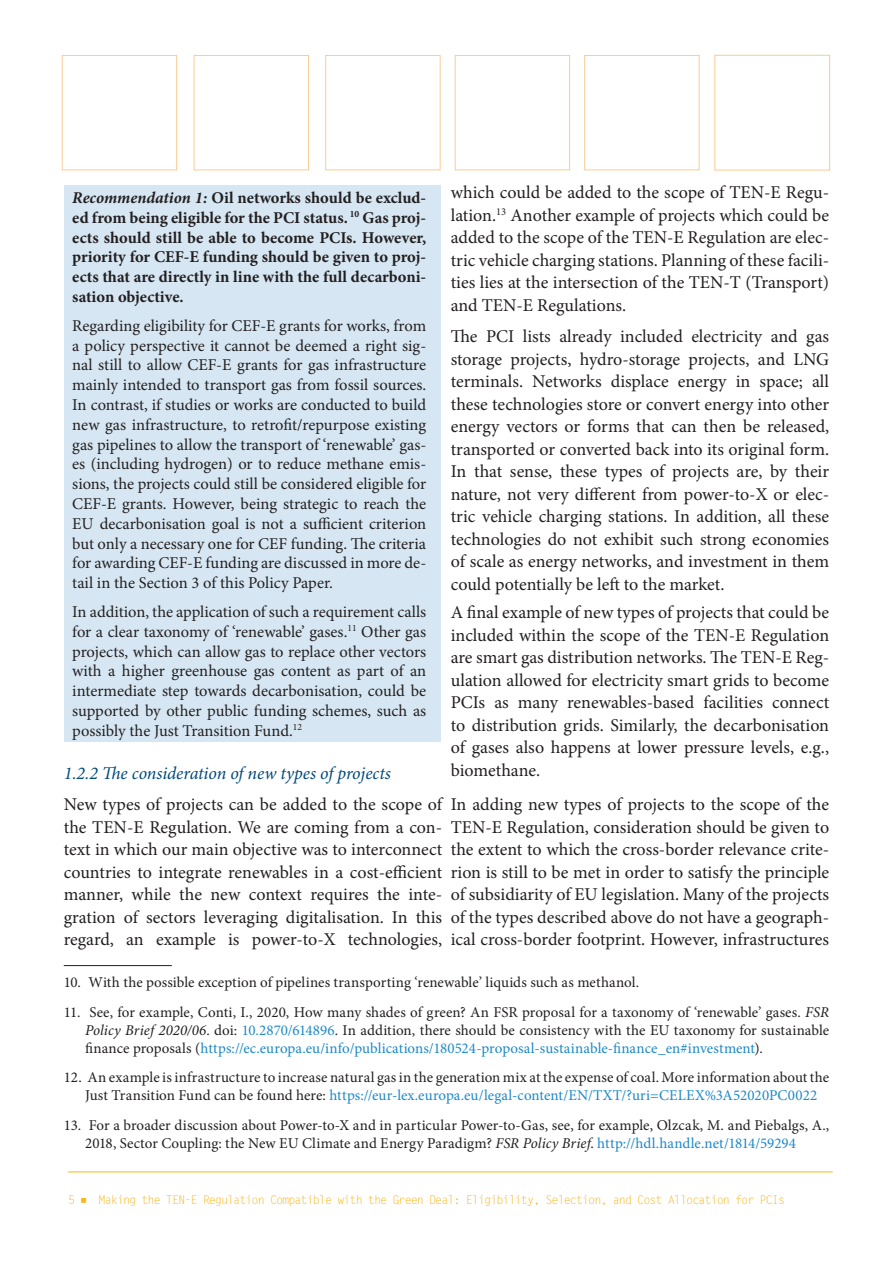
<style>
.page{position:relative;width:893px;height:1263px;background:#fff}
.page>*{position:absolute;margin:0;border:0;box-sizing:border-box;transform-origin:0 0}
.body_text{font:18px/22.5px "Minion Pro";color:#231f20;text-align:justify}
.t1{font:italic 18px "Minion Pro";letter-spacing:-.005em;color:#00497b}
.t2{font:16.5px/19.8px "Minion Pro";color:#231f20;text-align:justify}
.t3{font:700 16.5px/19.8px "Minion Pro";color:#231f20;text-align:justify}
.footnotes{font:15px/18px "Minion Pro";letter-spacing:.005em;color:#231f20}
.t4{font:12px "Letter Gothic Std";letter-spacing:-.09em;color:#f8b617}
.s1{font-style:italic}
.s2{color:#1d89c8}
</style>
<div class="page">
<hr style="left:68px;top:1172px;width:765px;height:1px;background:#f8b617">
<div style="left:64px;top:185px;width:377px;height:557px;background:#d6e7f3"></div>
<hr style="left:64px;top:965px;width:108px;height:1px;background:#231f20">
<p class="body_text" style="left:451px;top:181px;width:380px">which could be added to the scope of TEN-E Regu&shy;lation.<sup>13</sup> Another example of projects which could be added to the scope of the TEN-E Regulation are elec&shy;tric vehicle charging stations. Planning of these facili&shy;ties lies at the intersection of the TEN-T (Transport) and TEN-E Regulations.</p>
<p class="body_text" style="left:451px;top:325px;width:380px">The PCI lists already included electricity and gas storage projects, hydro-storage projects, and LNG terminals. Networks displace energy in space; all these technologies store or convert energy into other energy vectors or forms that can then be released, transported or converted back into its original form.<br>In that sense, these types of projects are, by their nature, not very different from power-to-X or elec&shy;tric vehicle charging stations. In addition, all these technologies do not exhibit such strong economies of scale as energy networks, and investment in them could potentially be left to the market.</p>
<p class="body_text" style="left:451px;top:601px;width:380px">A final example of new types of projects that could be included within the scope of the TEN-E Regulation are smart gas distribution networks. The TEN-E Reg&shy;ulation allowed for electricity smart grids to become PCIs as many renewables-based facilities connect to distribution grids. Similarly, the decarbonisation of gases also happens at lower pressure levels, e.g., biomethane.</p>
<p class="body_text" style="left:451px;top:793px;width:380px">In adding new types of projects to the scope of the TEN-E Regulation, consideration should be given to the extent to which the cross-border relevance crite&shy;rion is still to be met in order to satisfy the principle of subsidiarity of EU legislation. Many of the projects of the types described above do not have a geograph&shy;ical cross-border footprint. However, infrastructures</p>
<p class="t3" style="left:72px;top:188px;width:355px"><span class="s1">Recommendation 1:</span> Oil networks should be exclud&shy;ed from being eligible for the PCI status. <sup>10</sup> Gas proj&shy;ects should still be able to become PCIs. However, priority for CEF-E funding should be given to proj&shy;ects that are directly in line with the full decarboni&shy;sation objective.</p>
<p class="t2" style="left:72px;top:316px;width:355px">Regarding eligibility for CEF-E grants for works, from a policy perspective it cannot be deemed a right sig&shy;nal still to allow CEF-E grants for gas infrastructure mainly intended to transport gas from fossil sources.<br>In contrast, if studies or works are conducted to build new gas infrastructure, to retrofit/repurpose existing gas pipelines to allow the transport of ‘renewable’ gas&shy;es (including hydrogen) or to reduce methane emis&shy;sions, the projects could still be considered eligible for CEF-E grants. However, being strategic to reach the EU decarbonisation goal is not a sufficient criterion but only a necessary one for CEF funding. The criteria for awarding CEF-E funding are discussed in more de&shy;tail in the Section 3 of this Policy Paper.</p>
<p class="t2" style="left:72px;top:602px;width:355px">In addition, the application of such a requirement calls for a clear taxonomy of ‘renewable’ gases.<sup>11</sup> Other gas projects, which can allow gas to replace other vectors with a higher greenhouse gas content as part of an intermediate step towards decarbonisation, could be supported by other public funding schemes, such as possibly the Just Transition Fund.<sup>12</sup></p>
<p class="t1" style="left:64px;top:761px;width:329px">1.2.2 The consideration of new types of projects</p>
<p class="body_text" style="left:64px;top:793px;width:380px">New types of projects can be added to the scope of the TEN-E Regulation. We are coming from a con&shy;text in which our main objective was to interconnect countries to integrate renewables in a cost-efficient manner, while the new context requires the inte&shy;gration of sectors leveraging digitalisation. In this regard, an example is power-to-X technologies,</p>
<p class="footnotes" style="left:64px;top:973px;width:577px">10. With the possible exception of pipelines transporting ‘renewable’ liquids such as methanol.</p>
<p class="footnotes" style="left:85px;top:1003px;width:746px;text-align:justify;text-indent:-21px">11. See, for example, Conti, I., 2020, How many shades of green? An FSR proposal for a taxonomy of ‘renewable’ gases. <span class="s1">FSR Policy Brief 2020/06</span>. doi: <span class="s2">10.2870/614896</span>. In addition, there should be consistency with the EU taxonomy for sustainable finance proposals (<span class="s2">https://ec.europa.eu/info/publications/180524-proposal-sustainable-finance_en#investment</span>).</p>
<p class="footnotes" style="left:85px;top:1069px;width:746px;text-indent:-21px">12. An example is infrastructure to increase natural gas in the generation mix at the expense of coal. More information about the<br>Just Transition Fund can be found here: <span class="s2">https://eur-lex.europa.eu/legal-content/EN/TXT/?uri=CELEX%3A52020PC0022</span></p>
<p class="footnotes" style="left:85px;top:1116px;width:746px;text-indent:-21px">13. For a broader discussion about Power-to-X and in particular Power-to-Gas, see, for example, Olzcak, M. and Piebalgs, A.,<br>2018, Sector Coupling: the New EU Climate and Energy Paradigm? <span class="s1">FSR Policy Brief</span>. <span class="s2">http://hdl.handle.net/1814/59294</span></p>
<p class="t4" style="left:68px;top:1193px;width:719px">5 ■ Making the TEN-E Regulation Compatible with the Green Deal: Eligibility, Selection, and Cost Allocation for PCIs</p>
</div>
